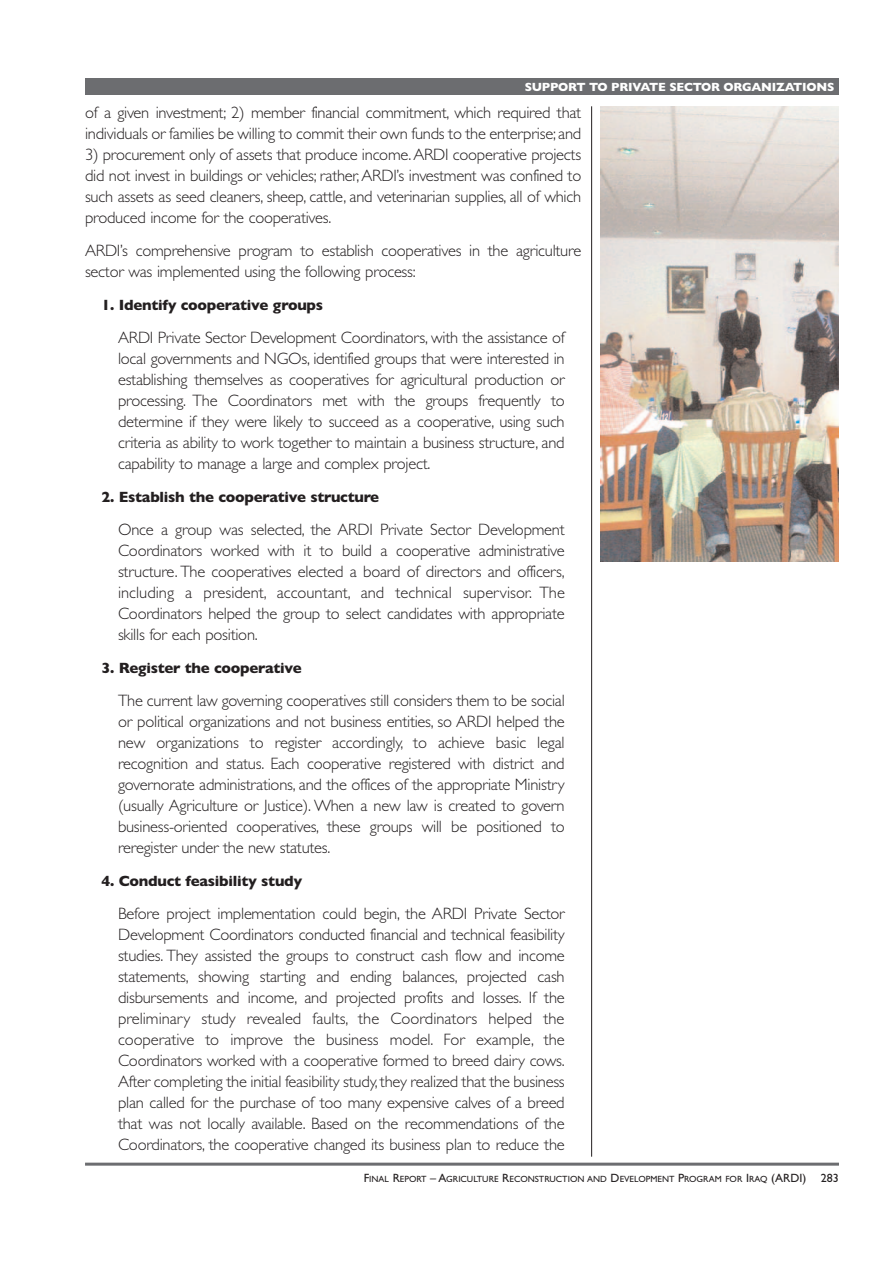
<style>
.page{position:relative;width:893px;height:1263px;background:#fff}
.page>*{position:absolute;margin:0;border:0;box-sizing:border-box;transform-origin:0 0}
.t1{font:300 16.5px/21px "Gill Sans";letter-spacing:-.015em;color:#231f20;text-align:justify}
.t2{font:700 15px "Gill Sans";letter-spacing:-.02em;color:#231f20}
.t3{font:700 12px "Gill Sans";letter-spacing:-.02em;color:#fff}
.t4{font:9px "Gill Sans";color:#231f20}
.s1{font-size:12px}
</style>
<div class="page">
<hr style="left:591px;top:106px;width:1px;height:1051px;background:#231f20">
<div style="left:85px;top:78px;width:754px;height:16px;background:#6c6d70"></div>
<img style="left:600px;top:106px;width:239px;height:455px">
<hr style="left:85px;top:1163px;width:754px;height:3px;background:#6c6d70">
<p class="t3" style="left:525px;top:80px;width:311px">SUPPORT TO PRIVATE SECTOR ORGANIZATIONS</p>
<p class="t1" style="left:85px;top:102px;width:498px">of a given investment; 2) member financial commitment, which required that individuals or families be willing to commit their own funds to the enterprise;and</p>
<p class="t1" style="left:85px;top:144px;width:498px">3) procurement only of assets that produce income.ARDI cooperative projects did not invest in buildings or vehicles; rather,ARDI’s investment was confined to such assets as seed cleaners, sheep, cattle, and veterinarian supplies, all of which produced income for the cooperatives.</p>
<p class="t1" style="left:85px;top:240px;width:498px">ARDI’s comprehensive program to establish cooperatives in the agriculture sector was implemented using the following process:</p>
<p class="t2" style="left:102px;top:296px;width:223px">1. Identify cooperative groups</p>
<p class="t1" style="left:118px;top:327px;width:448px">ARDI Private Sector Development Coordinators, with the assistance of local governments and NGOs, identified groups that were interested in establishing themselves as cooperatives for agricultural production or processing. The Coordinators met with the groups frequently to determine if they were likely to succeed as a cooperative, using such criteria as ability to work together to maintain a business structure, and capability to manage a large and complex project.</p>
<p class="t2" style="left:102px;top:488px;width:279px">2. Establish the cooperative structure</p>
<p class="t1" style="left:118px;top:519px;width:448px">Once a group was selected, the ARDI Private Sector Development Coordinators worked with it to build a cooperative administrative structure. The cooperatives elected a board of directors and officers, including a president, accountant, and technical supervisor. The Coordinators helped the group to select candidates with appropriate skills for each position.</p>
<p class="t2" style="left:102px;top:659px;width:202px">3. Register the cooperative</p>
<p class="t1" style="left:118px;top:690px;width:448px">The current law governing cooperatives still considers them to be social or political organizations and not business entities, so ARDI helped the new organizations to register accordingly, to achieve basic legal recognition and status. Each cooperative registered with district and governorate administrations, and the offices of the appropriate Ministry (usually Agriculture or Justice). When a new law is created to govern business-oriented cooperatives, these groups will be positioned to reregister under the new statutes.</p>
<p class="t2" style="left:102px;top:872px;width:202px">4. Conduct feasibility study</p>
<p class="t1" style="left:118px;top:902px;width:448px">Before project implementation could begin, the ARDI Private Sector Development Coordinators conducted financial and technical feasibility studies. They assisted the groups to construct cash flow and income statements, showing starting and ending balances, projected cash disbursements and income, and projected profits and losses. If the preliminary study revealed faults, the Coordinators helped the cooperative to improve the business model. For example, the Coordinators worked with a cooperative formed to breed dairy cows.<br>After completing the initial feasibility study,they realized that the business plan called for the purchase of too many expensive calves of a breed that was not locally available. Based on the recommendations of the Coordinators, the cooperative changed its business plan to reduce the</p>
<p class="t4" style="left:364px;top:1173px;width:477px"><span class="s1">F</span>INAL <span class="s1">R</span>EPORT <span class="s1">– A</span>GRICULTURE <span class="s1">R</span>ECONSTRUCTION AND <span class="s1">D</span>EVELOPMENT <span class="s1">P</span>ROGRAM FOR <span class="s1">I</span>RAQ <span class="s1">(ARDI) 283</span></p>
</div>
